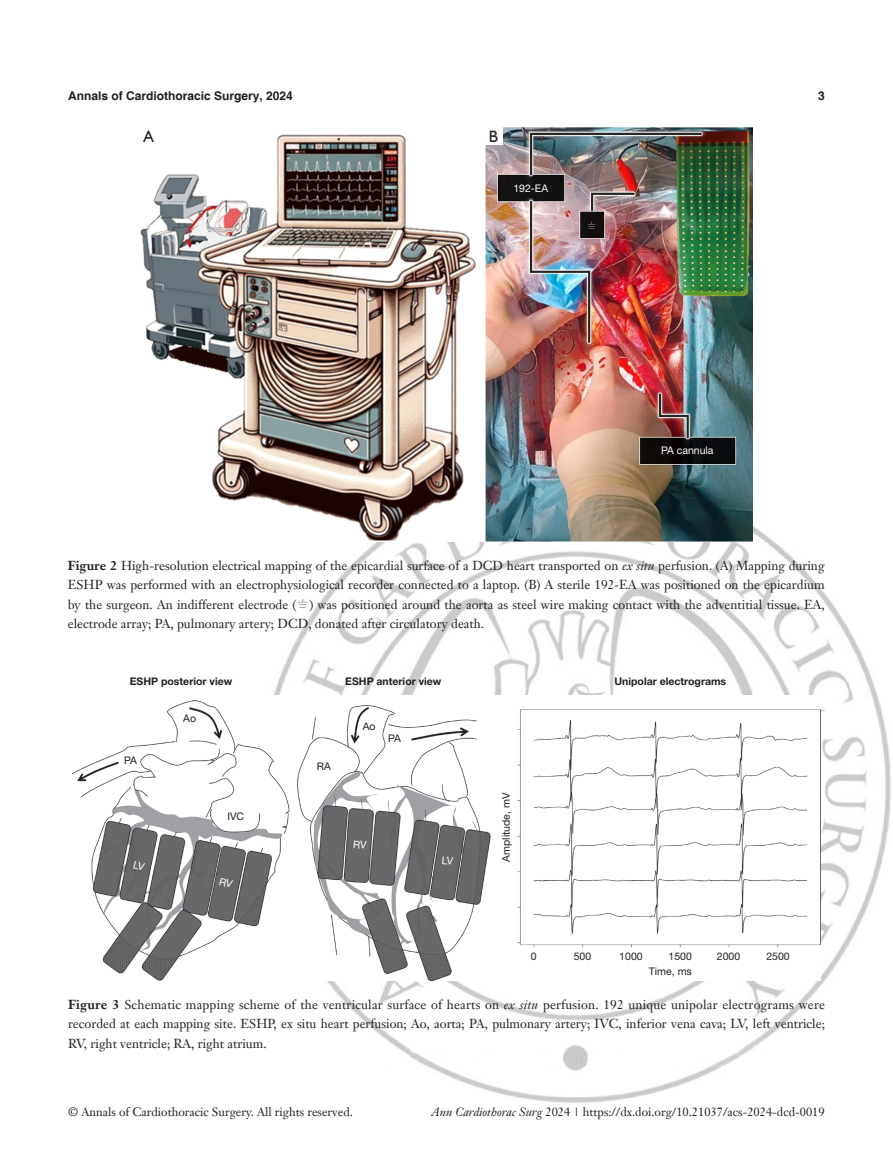
<style>
.page{position:relative;width:893px;height:1170px;background:#fff}
.page>*{position:absolute;margin:0;border:0;box-sizing:border-box;transform-origin:0 0}
.t1{font:16.5px "Humanist 521 BT";color:#231f20}
.t2{font:12.75px/19.5px "Janson Text LT";color:#231f20;text-align:justify}
.t3{font:12px "Janson Text LT";color:#231f20}
.t4{font:700 12px "Helvetica";color:#231f20}
.t5{font:700 10.5px "Helvetica Neue LT Pro";color:#231f20}
.t6{font:10.5px "Helvetica Neue LT Pro";color:#231f20}
.t7{font:10.5px "Helvetica Neue LT Pro";color:#fff}
.t8{font:10.5px "P Ming Li U";color:#fff}
.s1{font-weight:700}
.s2{font-style:italic}
.s3{font-family:"P Ming Li U"}
</style>
<div class="page">
<img style="left:274px;top:470px;width:617px;height:633px">
<img style="left:72px;top:695px;width:749px;height:285px">
<img style="left:140px;top:128px;width:612px;height:414px">
<div style="left:140px;top:128px;width:17px;height:17px;background:#fff"></div>
<div style="left:485px;top:128px;width:17px;height:17px;background:#fff"></div>
<svg style="left:133px;top:861px;width:12px;height:10px"></svg>
<svg style="left:219px;top:877px;width:14px;height:11px"></svg>
<svg style="left:354px;top:840px;width:13px;height:8px"></svg>
<svg style="left:442px;top:856px;width:11px;height:8px"></svg>
<p class="t4" style="left:68px;top:88px;width:226px">Annals of Cardiothoracic Surgery, 2024</p>
<p class="t4" style="left:818px;top:88px;width:8px">3</p>
<p class="t1" style="left:143px;top:126px;width:12px">A</p>
<p class="t1" style="left:489px;top:126px;width:11px">B</p>
<p class="t7" style="left:513px;top:182px;width:36px">192-EA</p>
<p class="t8" style="left:586px;top:220px;width:12px">⏚</p>
<p class="t7" style="left:661px;top:444px;width:54px">PA cannula</p>
<p class="t2" style="left:68px;top:555px;width:758px"><span class="s1">Figure 2</span> High-resolution electrical mapping of the epicardial surface of a DCD heart transported on <span class="s2">ex situ</span> perfusion. (A) Mapping during ESHP was performed with an electrophysiological recorder connected to a laptop. (B) A sterile 192-EA was positioned on the epicardium by the surgeon. An indifferent electrode (<span class="s3">⏚</span>) was positioned around the aorta as steel wire making contact with the adventitial tissue. EA, electrode array; PA, pulmonary artery; DCD, donated after circulatory death.</p>
<p class="t5" style="left:130px;top:675px;width:104px">ESHP posterior view</p>
<p class="t5" style="left:345px;top:675px;width:98px">ESHP anterior view</p>
<p class="t5" style="left:614px;top:675px;width:113px">Unipolar electrograms</p>
<p class="t6" style="left:124px;top:753px;width:14px">PA</p>
<p class="t6" style="left:183px;top:712px;width:14px">Ao</p>
<p class="t6" style="left:227px;top:809px;width:18px">IVC</p>
<p class="t6" style="left:317px;top:759px;width:15px">RA</p>
<p class="t6" style="left:363px;top:720px;width:14px">Ao</p>
<p class="t6" style="left:388px;top:731px;width:14px">PA</p>
<p class="t6" style="left:500px;top:861px;width:70px;rotate:-90deg">Amplitude, mV</p>
<p class="t6" style="left:531px;top:950px;width:7px">0</p>
<p class="t6" style="left:574px;top:950px;width:19px">500</p>
<p class="t6" style="left:619px;top:950px;width:25px">1000</p>
<p class="t6" style="left:669px;top:950px;width:25px">1500</p>
<p class="t6" style="left:717px;top:950px;width:25px">2000</p>
<p class="t6" style="left:766px;top:950px;width:25px">2500</p>
<p class="t6" style="left:649px;top:964px;width:44px">Time, ms</p>
<p class="t2" style="left:68px;top:994px;width:758px"><span class="s1">Figure 3</span> Schematic mapping scheme of the ventricular surface of hearts on <span class="s2">ex situ</span> perfusion. 192 unique unipolar electrograms were recorded at each mapping site. ESHP, ex situ heart perfusion; Ao, aorta; PA, pulmonary artery; IVC, inferior vena cava; LV, left ventricle; RV, right ventricle; RA, right atrium.</p>
<p class="t3" style="left:68px;top:1104px;width:286px">© Annals of Cardiothoracic Surgery. All rights reserved.</p>
<p class="t3" style="left:432px;top:1104px;width:395px"><span class="s2">Ann Cardiothorac Surg</span> 2024 | https://dx.doi.org/10.21037/acs-2024-dcd-0019</p>
</div>
